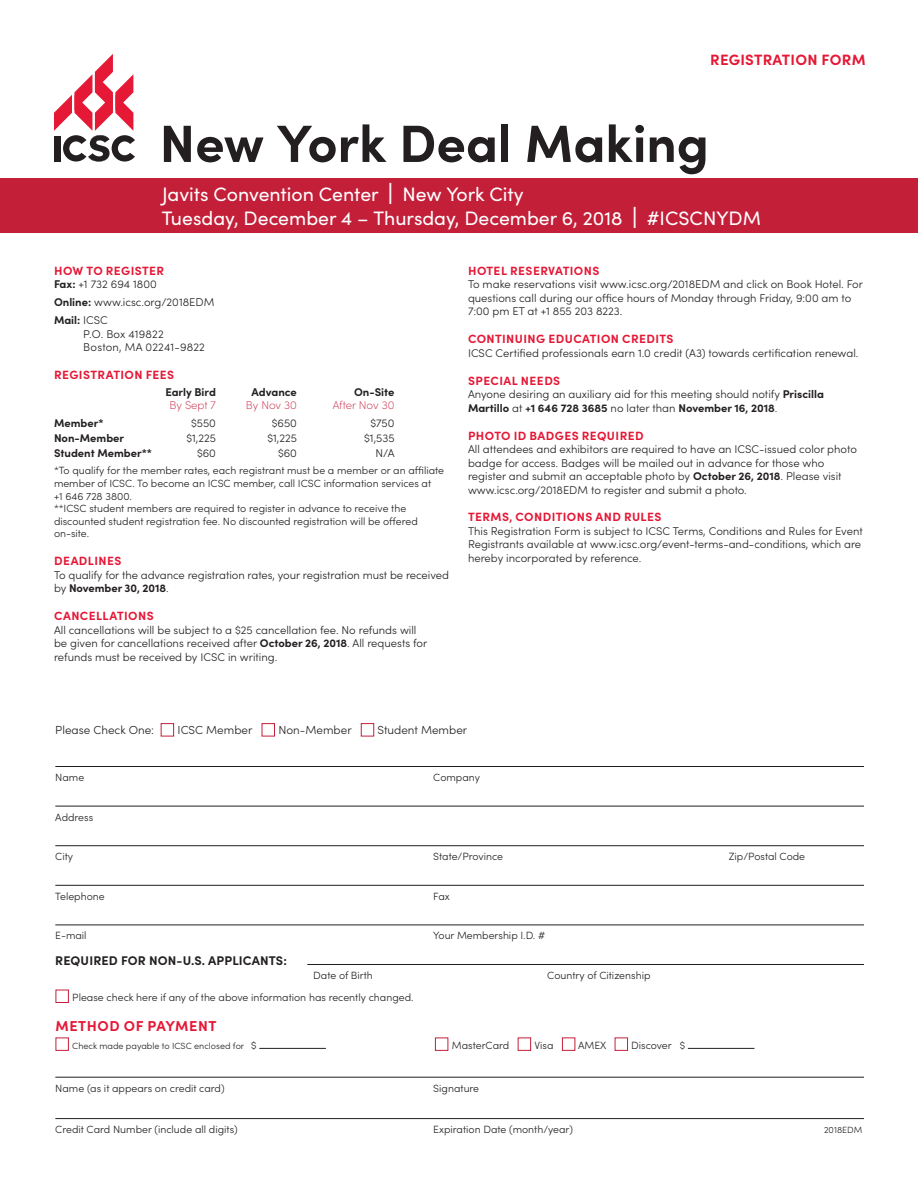
<style>
.page{position:relative;width:918px;height:1188px;background:#fff}
.page>*{position:absolute;margin:0;border:0;box-sizing:border-box;transform-origin:0 0}
.t1{font:700 52.5px "Sofia Pro";letter-spacing:-.005em;color:#231f20}
.t2{font:19.5px/24px "Sofia Pro";color:#fff}
.t3{font:700 15px "Sofia Pro";letter-spacing:.02em;color:#e51836}
.t4{font:700 14.4px "Sofia Pro";letter-spacing:.04em;color:#e51836}
.t5{font:700 12.6px "Sofia Pro";letter-spacing:.01em;color:#231f20}
.t6{font:700 12px "Sofia Pro";letter-spacing:.035em;color:#e51836}
.t7{font:300 11.7px "Sofia Pro";color:#231f20}
.t8{font:300 11.25px/13.5px "Sofia Pro";color:#231f20}
.t9{font:700 11.25px "Sofia Pro";color:#231f20}
.t10{font:300 11.25px/13.5px "Sofia Pro";letter-spacing:.02em;color:#231f20}
.t11{font:200 11.25px "Sofia Pro";letter-spacing:-.005em;color:#c5203b}
.t12{font:300 10.5px/12.6px "Sofia Pro";color:#231f20}
.t13{font:300 9px "Sofia Pro";color:#231f20}
.s1{font-size:29.25px}
.s2{font-weight:700}
.s3{font-size:10.5px}
</style>
<div class="page">
<div style="left:0;top:179px;width:918px;height:54px;background:#c31f39"></div>
<svg style="left:54px;top:54px;width:81px;height:108px"></svg>
<div style="left:54px;top:136px;width:6px;height:25px;background:#231f20"></div>
<hr style="left:55px;top:766px;width:809px;height:1px;background:#231f20">
<hr style="left:55px;top:806px;width:809px;height:1px;background:#231f20">
<hr style="left:55px;top:845px;width:809px;height:1px;background:#231f20">
<hr style="left:55px;top:885px;width:809px;height:1px;background:#231f20">
<hr style="left:55px;top:925px;width:809px;height:1px;background:#231f20">
<hr style="left:307px;top:964px;width:557px;height:1px;background:#231f20">
<hr style="left:55px;top:1077px;width:809px;height:1px;background:#231f20">
<hr style="left:55px;top:1118px;width:809px;height:1px;background:#231f20">
<div style="left:161px;top:723px;width:13px;height:14px;border:1px solid #c5203b"></div>
<div style="left:262px;top:723px;width:13px;height:14px;border:1px solid #c5203b"></div>
<div style="left:361px;top:723px;width:13px;height:14px;border:1px solid #c5203b"></div>
<div style="left:55px;top:990px;width:14px;height:13px;border:1px solid #c5203b"></div>
<div style="left:55px;top:1037px;width:14px;height:14px;border:1px solid #c5203b"></div>
<hr style="left:259px;top:1048px;width:67px;height:1px;background:#231f20">
<div style="left:435px;top:1037px;width:13px;height:14px;border:1px solid #c5203b"></div>
<div style="left:518px;top:1037px;width:13px;height:14px;border:1px solid #c5203b"></div>
<div style="left:562px;top:1037px;width:13px;height:14px;border:1px solid #c5203b"></div>
<div style="left:615px;top:1037px;width:13px;height:14px;border:1px solid #c5203b"></div>
<hr style="left:688px;top:1048px;width:66px;height:1px;background:#231f20">
<h3 class="t3" style="left:710px;top:48px;width:157px">REGISTRATION FORM</h3>
<h1 class="t1" style="left:159px;top:103px;width:551px">New York Deal Making</h1>
<h2 class="t2" style="left:162px;top:181px;width:601px">Javits Convention Center <span class="s1">l</span> New York City<br>Tuesday, December 4 – Thursday, December 6, 2018 <span class="s1">l</span> #ICSCNYDM</h2>
<p class="t6" style="left:54px;top:261px;width:112px">HOW TO REGISTER</p>
<p class="t8" style="left:54px;top:275px;width:162px;line-height:18px"><span class="s2">Fax:</span> +1 732 694 1800<br><span class="s2">Online:</span> www.icsc.org/2018EDM<br><span class="s2">Mail:</span> ICSC</p>
<p class="t10" style="left:83px;top:327px;width:123px">P.O. Box 419822<br>Boston, MA 02241-9822</p>
<p class="t6" style="left:54px;top:366px;width:122px">REGISTRATION FEES</p>
<p class="t9" style="left:165px;top:383px;width:52px">Early Bird</p>
<p class="t9" style="left:252px;top:383px;width:47px">Advance</p>
<p class="t9" style="left:354px;top:383px;width:42px">On-Site</p>
<p class="t11" style="left:169px;top:397px;width:48px">By Sept 7</p>
<p class="t11" style="left:246px;top:397px;width:53px">By Nov 30</p>
<p class="t11" style="left:333px;top:397px;width:63px">After Nov 30</p>
<p class="t9" style="left:54px;top:415px;width:51px">Member*</p>
<p class="t8" style="left:191px;top:416px;width:26px">$550</p>
<p class="t8" style="left:272px;top:416px;width:27px">$650</p>
<p class="t8" style="left:370px;top:416px;width:26px">$750</p>
<p class="t9" style="left:54px;top:430px;width:72px">Non-Member</p>
<p class="t8" style="left:186px;top:431px;width:31px">$1,225</p>
<p class="t8" style="left:267px;top:431px;width:31px">$1,225</p>
<p class="t8" style="left:364px;top:431px;width:32px">$1,535</p>
<p class="t9" style="left:54px;top:445px;width:100px">Student Member**</p>
<p class="t8" style="left:197px;top:446px;width:20px">$60</p>
<p class="t8" style="left:278px;top:446px;width:20px">$60</p>
<p class="t8" style="left:375px;top:446px;width:21px">N/A</p>
<p class="t12" style="left:54px;top:464px;width:392px">*To qualify for the member rates, each registrant must be a member or an affiliate member of ICSC. To become an ICSC member, call ICSC information services at<br>+1 646 728 3800.<br>**ICSC student members are required to register in advance to receive the discounted student registration fee. No discounted registration will be offered on-site.</p>
<p class="t6" style="left:54px;top:552px;width:69px">DEADLINES</p>
<p class="t8" style="left:54px;top:567px;width:396px">To qualify for the advance registration rates, your registration must be received by <span class="s2">November 30, 2018</span>.</p>
<p class="t6" style="left:54px;top:607px;width:101px">CANCELLATIONS</p>
<p class="t8" style="left:54px;top:622px;width:375px">All cancellations will be subject to a $25 cancellation fee. No refunds will be given for cancellations received after <span class="s2">October 26, 2018</span>. All requests for refunds must be received by ICSC in writing.</p>
<p class="t6" style="left:468px;top:261px;width:133px">HOTEL RESERVATIONS</p>
<p class="t8" style="left:468px;top:277px;width:397px">To make reservations visit www.icsc.org/2018EDM and click on Book Hotel. For questions call during our office hours of Monday through Friday, 9:00 am to<br>7:00 pm ET at +1 855 203 8223.</p>
<p class="t6" style="left:468px;top:330px;width:207px">CONTINUING EDUCATION CREDITS</p>
<p class="t8" style="left:468px;top:345px;width:392px">ICSC Certified professionals earn 1.0 credit (A3) towards certification renewal.</p>
<p class="t6" style="left:468px;top:371px;width:94px">SPECIAL NEEDS</p>
<p class="t8" style="left:468px;top:387px;width:358px">Anyone desiring an auxiliary aid for this meeting should notify <span class="s2">Priscilla<br>Martillo</span> at <span class="s2">+1 646 728 3685</span> no later than <span class="s2">November 16, 2018</span>.</p>
<p class="t6" style="left:468px;top:426px;width:177px">PHOTO ID BADGES REQUIRED</p>
<p class="t8" style="left:468px;top:442px;width:390px">All attendees and exhibitors are required to have an ICSC-issued color photo badge for access. Badges will be mailed out in advance for those who register and submit an acceptable photo by <span class="s2">October 26, 2018</span>. Please visit www.icsc.org/2018EDM to register and submit a photo.</p>
<p class="t6" style="left:468px;top:508px;width:195px">TERMS, CONDITIONS AND RULES</p>
<p class="t8" style="left:468px;top:524px;width:396px">This Registration Form is subject to ICSC Terms, Conditions and Rules for Event<br>Registrants available at www.icsc.org/event-terms-and-conditions, which are hereby incorporated by reference.</p>
<p class="t7" style="left:55px;top:722px;width:100px">Please Check One:</p>
<p class="t7" style="left:178px;top:722px;width:76px">ICSC Member</p>
<p class="t7" style="left:278px;top:722px;width:75px">Non-Member</p>
<p class="t7" style="left:377px;top:722px;width:91px">Student Member</p>
<p class="t12" style="left:55px;top:771px;width:30px">Name</p>
<p class="t12" style="left:433px;top:771px;width:48px">Company</p>
<p class="t12" style="left:55px;top:810px;width:39px">Address</p>
<p class="t12" style="left:55px;top:850px;width:19px">City</p>
<p class="t12" style="left:433px;top:850px;width:71px">State/Province</p>
<p class="t12" style="left:729px;top:850px;width:78px">Zip/Postal Code</p>
<p class="t12" style="left:55px;top:889px;width:51px">Telephone</p>
<p class="t12" style="left:433px;top:889px;width:18px">Fax</p>
<p class="t12" style="left:55px;top:929px;width:33px">E-mail</p>
<p class="t12" style="left:433px;top:929px;width:113px">Your Membership I.D. #</p>
<p class="t5" style="left:55px;top:951px;width:233px">REQUIRED FOR NON-U.S. APPLICANTS:</p>
<p class="t12" style="left:313px;top:969px;width:61px">Date of Birth</p>
<p class="t12" style="left:547px;top:969px;width:105px">Country of Citizenship</p>
<p class="t12" style="left:72px;top:990px;width:343px">Please check here if any of the above information has recently changed.</p>
<p class="t4" style="left:55px;top:1014px;width:163px">METHOD OF PAYMENT</p>
<p class="t13" style="left:72px;top:1039px;width:186px">Check made payable to ICSC enclosed for <span class="s3">$</span></p>
<p class="t12" style="left:452px;top:1038px;width:59px">MasterCard</p>
<p class="t12" style="left:535px;top:1038px;width:21px">Visa</p>
<p class="t12" style="left:578px;top:1038px;width:30px">AMEX</p>
<p class="t12" style="left:631px;top:1038px;width:55px">Discover $</p>
<p class="t12" style="left:55px;top:1081px;width:171px">Name (as it appears on credit card)</p>
<p class="t12" style="left:433px;top:1081px;width:47px">Signature</p>
<p class="t12" style="left:55px;top:1123px;width:184px">Credit Card Number (include all digits)</p>
<p class="t12" style="left:433px;top:1123px;width:141px">Expiration Date (month/year)</p>
<p class="t13" style="left:824px;top:1124px;width:40px">2018EDM</p>
</div>
